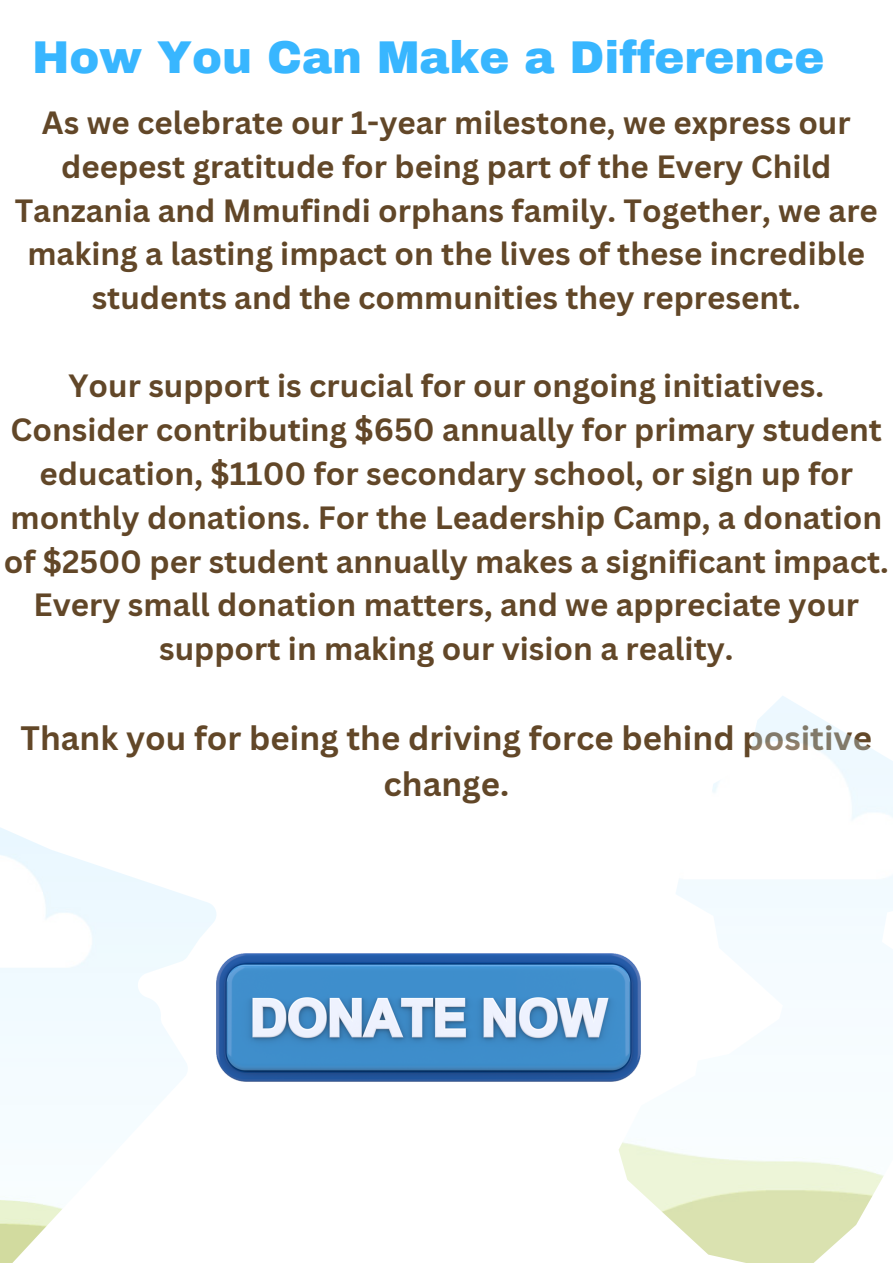
<style>
.page{position:relative;width:893px;height:1264px;background:#fff}
.page>*{position:absolute;margin:0;border:0;box-sizing:border-box;transform-origin:0 0}
.t1{font:900 45px "Archivo";color:#38b6ff}
.t2{font:700 33px/46px "Canva Sans";color:#624728;text-align:center}
.t3{font:700 31.35px/43.8px "Canva Sans";color:#624728;text-align:center}
</style>
<div class="page">
<img style="left:216px;top:953px;width:402px;height:128px">
<img style="left:618px;top:696px;width:274px;height:566px">
<p class="t1" style="left:32px;top:33px;width:793px">How You Can Make a Difference</p>
<p class="t3" style="left:15px;top:100px;width:864px">As we celebrate our 1-year milestone, we express our deepest gratitude for being part of the Every Child Tanzania and Mmufindi orphans family. Together, we are making a lasting impact on the lives of these incredible students and the communities they represent.</p>
<p class="t3" style="left:4px;top:363px;width:886px">Your support is crucial for our ongoing initiatives.<br>Consider contributing $650 annually for primary student education, $1100 for secondary school, or sign up for monthly donations. For the Leadership Camp, a donation of $2500 per student annually makes a significant impact.<br>Every small donation matters, and we appreciate your support in making our vision a reality.</p>
<p class="t2" style="left:21px;top:714px;width:852px">Thank you for being the driving force behind positive change.</p>
</div>
